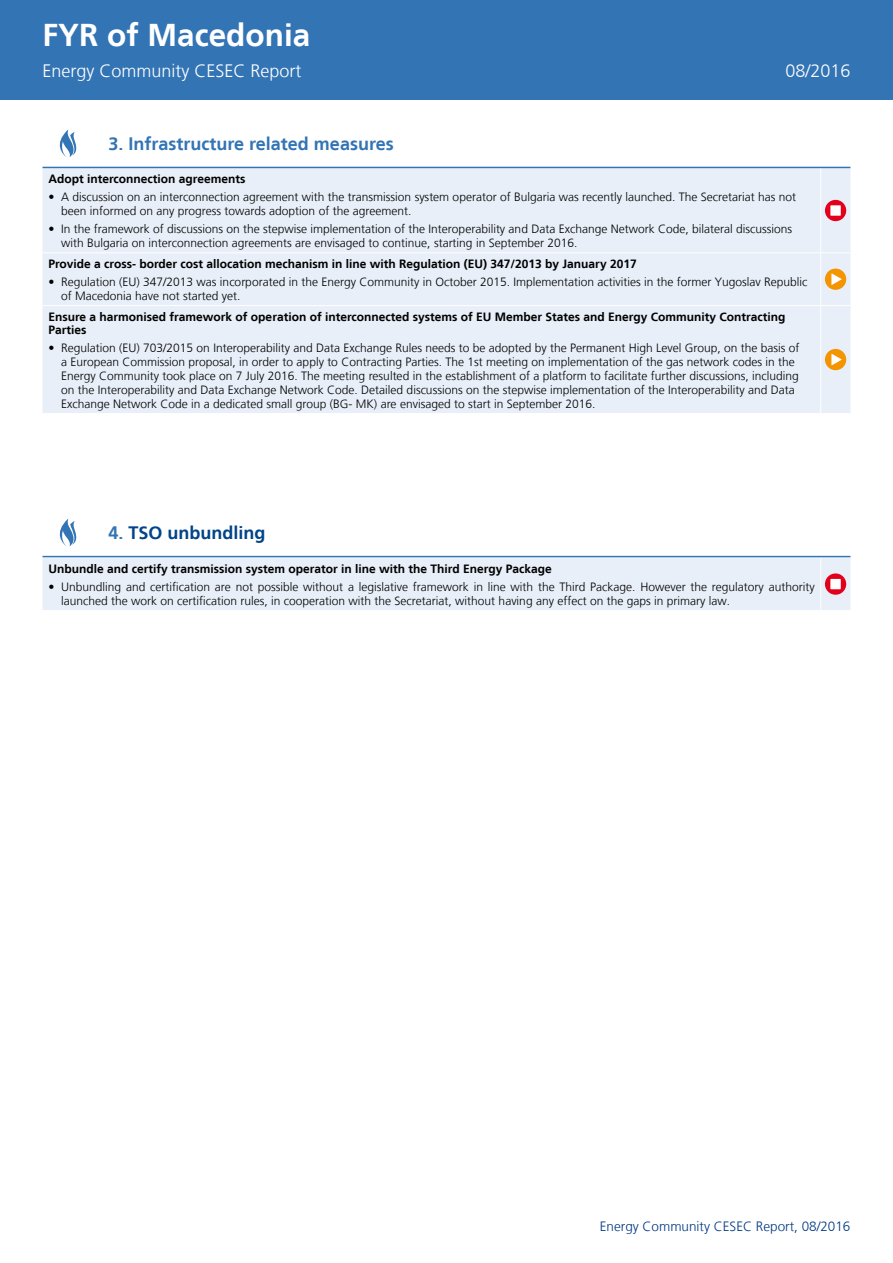
<style>
.page{position:relative;width:893px;height:1263px;background:#fff}
.page>*{position:absolute;margin:0;border:0;box-sizing:border-box;transform-origin:0 0}
.t1{font:700 31.5px "Frutiger LT";color:#fff}
.t2{font:300 18px "Frutiger LT";color:#fff}
.t3{font:700 18px "Frutiger LT";color:#3374b5}
.t4{font:700 18px "Frutiger LT";color:#00448a}
.t5{font:300 13.5px "Frutiger LT";color:#003882}
.t6{font:300 12px/13.8px "Frutiger LT";color:#000}
.t7{font:700 12px/13.8px "Frutiger LT";color:#000}
.s1{color:#3374b5}
</style>
<div class="page">
<div style="left:0;top:0;width:893px;height:99px;background:#3374b5"></div>
<svg style="left:59px;top:518px;width:18px;height:29px"></svg>
<div style="left:43px;top:557px;width:807px;height:53px;background:#e8eff8"></div>
<svg style="left:825px;top:573px;width:21px;height:22px"></svg>
<div style="left:830px;top:579px;width:11px;height:10px;background:#fff"></div>
<hr style="left:43px;top:556px;width:807px;height:1px;background:#3374b5">
<svg style="left:59px;top:129px;width:18px;height:28px"></svg>
<div style="left:43px;top:168px;width:807px;height:245px;background:#e8eff8"></div>
<hr style="left:820px;top:168px;width:1px;height:84px;background:#fff">
<hr style="left:820px;top:253px;width:1px;height:52px;background:#fff">
<hr style="left:820px;top:306px;width:1px;height:107px;background:#fff">
<hr style="left:43px;top:305px;width:778px;height:1px;background:#fff">
<svg style="left:821px;top:305px;width:29px;height:1px"></svg>
<hr style="left:43px;top:252px;width:778px;height:1px;background:#fff">
<svg style="left:821px;top:252px;width:29px;height:1px"></svg>
<div style="left:825px;top:200px;width:21px;height:21px;background:#e2001a;border-radius:50%"></div>
<div style="left:830px;top:205px;width:11px;height:11px;background:#fff"></div>
<div style="left:825px;top:269px;width:21px;height:21px;background:#f39400;border-radius:50%"></div>
<svg style="left:831px;top:273px;width:11px;height:12px"></svg>
<div style="left:825px;top:349px;width:21px;height:21px;background:#f39400;border-radius:50%"></div>
<svg style="left:831px;top:354px;width:11px;height:11px"></svg>
<hr style="left:43px;top:167px;width:807px;height:1px;background:#3374b5">
<h1 class="t1" style="left:43px;top:17px;width:269px">FYR of Macedonia</h1>
<h2 class="t2" style="left:43px;top:60px;width:261px">Energy Community CESEC Report</h2>
<h2 class="t2" style="left:785px;top:60px;width:67px">08/2016</h2>
<h2 class="t3" style="left:109px;top:133px;width:287px">3. Infrastructure related measures</h2>
<p class="t7" style="left:48px;top:172px;width:198px">Adopt interconnection agreements</p>
<p class="t6" style="left:61px;top:190px;width:736px;text-indent:-13px">• A discussion on an interconnection agreement with the transmission system operator of Bulgaria was recently launched. The Secretariat has not been informed on any progress towards adoption of the agreement.</p>
<p class="t6" style="left:61px;top:222px;width:732px;text-indent:-13px">• In the framework of discussions on the stepwise implementation of the Interoperability and Data Exchange Network Code, bilateral discussions with Bulgaria on interconnection agreements are envisaged to continue, starting in September 2016.</p>
<p class="t7" style="left:48px;top:257px;width:590px">Provide a cross- border cost allocation mechanism in line with Regulation (EU) 347/2013 by January 2017</p>
<p class="t6" style="left:61px;top:275px;width:748px;text-indent:-13px">• Regulation (EU) 347/2013 was incorporated in the Energy Community in October 2015. Implementation activities in the former Yugoslav Republic of Macedonia have not started yet.</p>
<p class="t7" style="left:48px;top:309px;width:739px">Ensure a harmonised framework of operation of interconnected systems of EU Member States and Energy Community Contracting<br>Parties</p>
<p class="t6" style="left:61px;top:341px;width:740px;text-indent:-13px">• Regulation (EU) 703/2015 on Interoperability and Data Exchange Rules needs to be adopted by the Permanent High Level Group, on the basis of a European Commission proposal, in order to apply to Contracting Parties. The 1st meeting on implementation of the gas network codes in the Energy Community took place on 7 July 2016. The meeting resulted in the establishment of a platform to facilitate further discussions, including on the Interoperability and Data Exchange Network Code. Detailed discussions on the stepwise implementation of the Interoperability and Data Exchange Network Code in a dedicated small group (BG- MK) are envisaged to start in September 2016.</p>
<h2 class="t4" style="left:109px;top:522px;width:159px"><span class="s1">4.</span> TSO unbundling</h2>
<p class="t7" style="left:48px;top:562px;width:505px">Unbundle and certify transmission system operator in line with the Third Energy Package</p>
<p class="t6" style="left:61px;top:580px;width:755px;text-indent:-13px">• Unbundling and certification are not possible without a legislative framework in line with the Third Package. However the regulatory authority launched the work on certification rules, in cooperation with the Secretariat, without having any effect on the gaps in primary law.</p>
<p class="t5" style="left:600px;top:1218px;width:252px">Energy Community CESEC Report, 08/2016</p>
</div>
